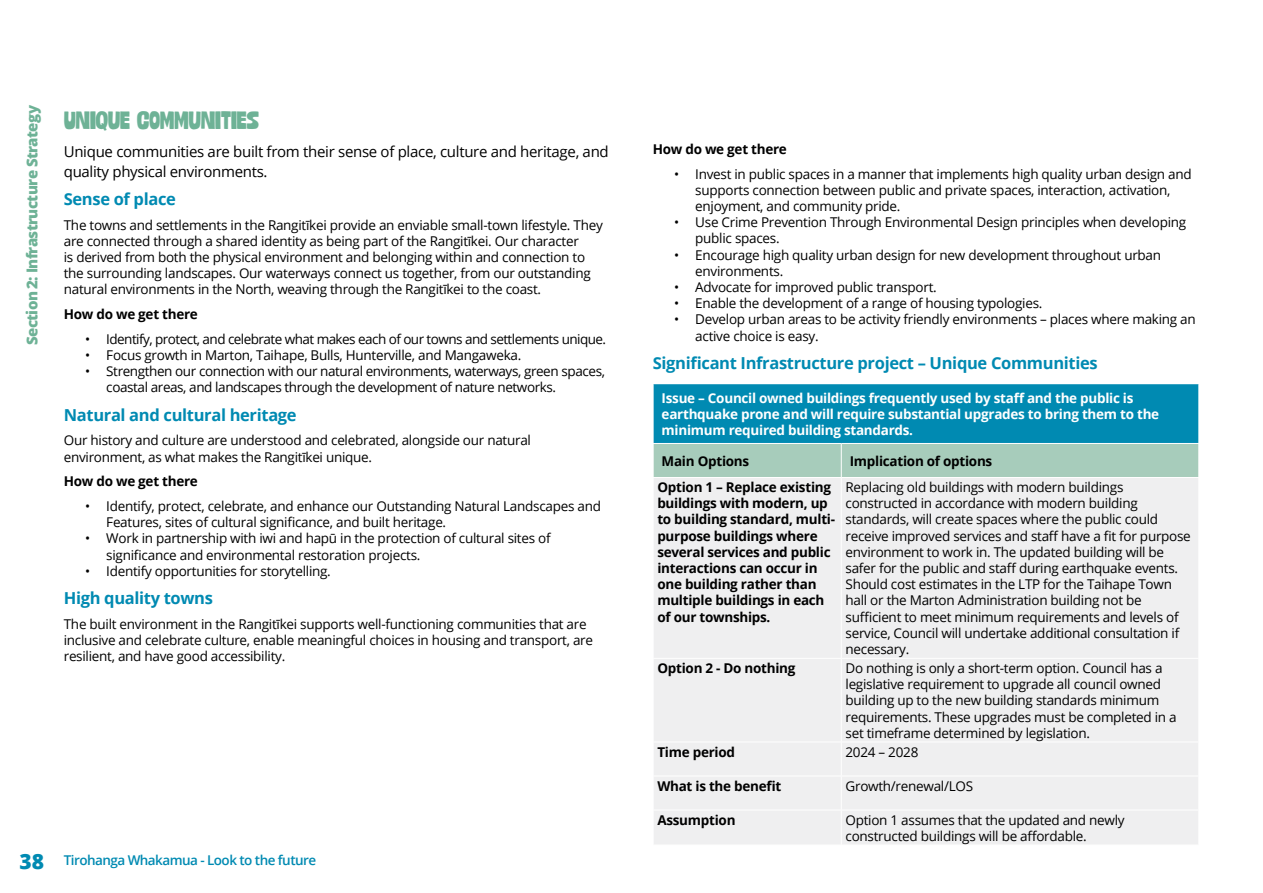
<style>
.page{position:relative;width:1263px;height:893px;background:#fff}
.page>*{position:absolute;margin:0;border:0;box-sizing:border-box;transform-origin:0 0}
.t1{font:900 24px "Mudstone Sans";letter-spacing:-.02em;color:#6eb296}
.t2{font:700 16.5px "Open Sans";letter-spacing:-.02em;color:#008ab2}
.t3{font:15px/19.5px "Open Sans";letter-spacing:-.02em;color:#000}
.t4{font:800 15px "Open Sans";letter-spacing:-.04em;color:#6eb296}
.t5{font:13.5px/16.2px "Open Sans";letter-spacing:-.02em;color:#000}
.t6{font:700 13.5px/16.2px "Open Sans";letter-spacing:-.02em;color:#000}
.t7{font:700 13.5px/16.2px "Open Sans";letter-spacing:-.02em;color:#fff}
.t8{font:13.5px "Open Sans";letter-spacing:-.04em;color:#000}
.t9{font:600 13.5px "Open Sans";letter-spacing:-.04em;color:#008ab2}
.s1{font-weight:800;font-size:21px}
</style>
<div class="page">
<div style="left:653px;top:384px;width:546px;height:59px;background:#008ab2"></div>
<div style="left:654px;top:444px;width:544px;height:33px;background:#a7ccbb"></div>
<div style="left:654px;top:478px;width:544px;height:366px;background:#efeff0"></div>
<hr style="left:653px;top:384px;width:1px;height:59px;background:#fff">
<hr style="left:841px;top:478px;width:1px;height:180px;background:#fff">
<hr style="left:653px;top:658px;width:188px;height:1px;background:#fff">
<hr style="left:841px;top:444px;width:1px;height:33px;background:#fff">
<hr style="left:841px;top:658px;width:358px;height:1px;background:#fff">
<hr style="left:841px;top:659px;width:1px;height:83px;background:#fff">
<hr style="left:841px;top:742px;width:1px;height:34px;background:#fff">
<hr style="left:841px;top:776px;width:1px;height:34px;background:#fff">
<hr style="left:841px;top:810px;width:1px;height:35px;background:#fff">
<hr style="left:1198px;top:384px;width:1px;height:59px;background:#fff">
<hr style="left:653px;top:742px;width:188px;height:1px;background:#fff">
<hr style="left:653px;top:776px;width:188px;height:1px;background:#fff">
<hr style="left:653px;top:810px;width:188px;height:1px;background:#fff">
<hr style="left:841px;top:742px;width:358px;height:1px;background:#fff">
<hr style="left:841px;top:776px;width:358px;height:1px;background:#fff">
<hr style="left:841px;top:810px;width:358px;height:1px;background:#fff">
<p class="t4" style="left:21px;top:345px;width:241px;rotate:-90deg">Section 2: Infrastructure Strategy</p>
<h1 class="t1" style="left:64px;top:105px;width:197px">UNIQUE COMMUNITIES</h1>
<p class="t3" style="left:64px;top:142px;width:546px">Unique communities are built from their sense of place, culture and heritage, and quality physical environments.</p>
<p class="t2" style="left:64px;top:187px;width:114px">Sense of place</p>
<p class="t5" style="left:64px;top:216px;width:541px">The towns and settlements in the Rangitīkei provide an enviable small-town lifestyle. They are connected through a shared identity as being part of the Rangitīkei. Our character<br>is derived from both the physical environment and belonging within and connection to the surrounding landscapes. Our waterways connect us together, from our outstanding natural environments in the North, weaving through the Rangitīkei to the coast.</p>
<p class="t6" style="left:64px;top:306px;width:136px">How do we get there</p>
<p class="t8" style="left:85px;top:330px;width:523px">• Identify, protect, and celebrate what makes each of our towns and settlements unique.</p>
<p class="t5" style="left:85px;top:347px;width:438px">• Focus growth in Marton, Taihape, Bulls, Hunterville, and Mangaweka.</p>
<p class="t5" style="left:106px;top:363px;width:500px;text-indent:-21px">• Strengthen our connection with our natural environments, waterways, green spaces, coastal areas, and landscapes through the development of nature networks.</p>
<p class="t2" style="left:64px;top:403px;width:234px">Natural and cultural heritage</p>
<p class="t5" style="left:64px;top:432px;width:469px">Our history and culture are understood and celebrated, alongside our natural environment, as what makes the Rangitīkei unique.</p>
<p class="t6" style="left:64px;top:473px;width:136px">How do we get there</p>
<p class="t5" style="left:106px;top:498px;width:496px;text-indent:-21px">• Identify, protect, celebrate, and enhance our Outstanding Natural Landscapes and<br>Features, sites of cultural significance, and built heritage.</p>
<p class="t5" style="left:106px;top:530px;width:446px;text-indent:-21px">• Work in partnership with iwi and hapū in the protection of cultural sites of significance and environmental restoration projects.</p>
<p class="t5" style="left:85px;top:562px;width:247px">• Identify opportunities for storytelling.</p>
<p class="t2" style="left:64px;top:587px;width:151px">High quality towns</p>
<p class="t5" style="left:64px;top:615px;width:531px">The built environment in the Rangitīkei supports well-functioning communities that are inclusive and celebrate culture, enable meaningful choices in housing and transport, are resilient, and have good accessibility.</p>
<p class="t9" style="left:20px;top:851px;width:298px"><span class="s1">38</span> Tirohanga Whakamua - Look to the future</p>
<p class="t6" style="left:653px;top:140px;width:136px">How do we get there</p>
<p class="t5" style="left:695px;top:165px;width:498px;text-indent:-21px">• Invest in public spaces in a manner that implements high quality urban design and supports connection between public and private spaces, interaction, activation, enjoyment, and community pride.</p>
<p class="t5" style="left:695px;top:214px;width:492px;text-indent:-21px">• Use Crime Prevention Through Environmental Design principles when developing public spaces.</p>
<p class="t5" style="left:695px;top:246px;width:467px;text-indent:-21px">• Encourage high quality urban design for new development throughout urban environments.</p>
<p class="t5" style="left:674px;top:279px;width:264px">• Advocate for improved public transport.</p>
<p class="t5" style="left:674px;top:295px;width:370px">• Enable the development of a range of housing typologies.</p>
<p class="t5" style="left:695px;top:311px;width:502px;text-indent:-21px">• Develop urban areas to be activity friendly environments – places where making an active choice is easy.</p>
<p class="t2" style="left:653px;top:351px;width:446px">Significant Infrastructure project – Unique Communities</p>
<p class="t7" style="left:662px;top:389px;width:499px">Issue – Council owned buildings frequently used by staff and the public is earthquake prone and will require substantial upgrades to bring them to the minimum required building standards.</p>
<p class="t6" style="left:662px;top:452px;width:89px">Main Options</p>
<p class="t6" style="left:850px;top:452px;width:144px">Implication of options</p>
<p class="t6" style="left:657px;top:479px;width:179px">Option 1 – Replace existing buildings with modern, up to building standard, multi&shy;purpose buildings where several services and public interactions can occur in one building rather than multiple buildings in each of our townships.</p>
<p class="t5" style="left:845px;top:479px;width:347px">Replacing old buildings with modern buildings constructed in accordance with modern building standards, will create spaces where the public could receive improved services and staff have a fit for purpose environment to work in. The updated building will be safer for the public and staff during earthquake events.<br>Should cost estimates in the LTP for the Taihape Town hall or the Marton Administration building not be sufficient to meet minimum requirements and levels of service, Council will undertake additional consultation if necessary.</p>
<p class="t6" style="left:657px;top:660px;width:140px">Option 2 - Do nothing</p>
<p class="t5" style="left:845px;top:660px;width:333px">Do nothing is only a short-term option. Council has a legislative requirement to upgrade all council owned building up to the new building standards minimum requirements. These upgrades must be completed in a set timeframe determined by legislation.</p>
<p class="t6" style="left:657px;top:743px;width:79px">Time period</p>
<p class="t5" style="left:845px;top:743px;width:74px">2024 – 2028</p>
<p class="t6" style="left:657px;top:777px;width:125px">What is the benefit</p>
<p class="t5" style="left:845px;top:777px;width:129px">Growth/renewal/LOS</p>
<p class="t6" style="left:657px;top:811px;width:80px">Assumption</p>
<p class="t5" style="left:845px;top:811px;width:281px">Option 1 assumes that the updated and newly constructed buildings will be affordable.</p>
</div>
